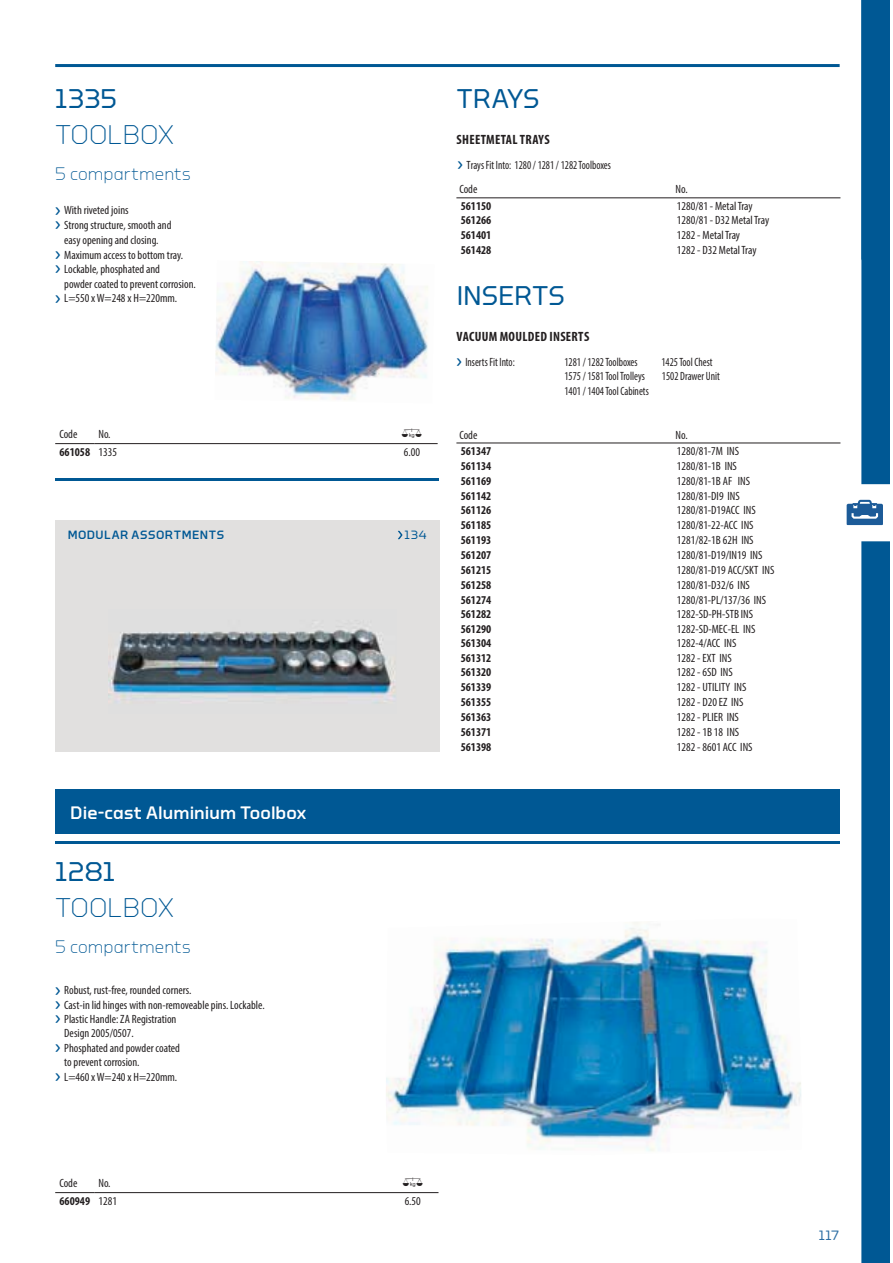
<style>
.page{position:relative;width:893px;height:1263px;background:#fff}
.page>*{position:absolute;margin:0;border:0;box-sizing:border-box;transform-origin:0 0}
.t1{font:27px "GEDORE Type";letter-spacing:-.005em;color:#005894}
.t2{font:300 27px "GEDORE Type";letter-spacing:-.005em;color:#005894}
.t3{font:300 18px "GEDORE Type";letter-spacing:.005em;color:#005894}
.t4{font:500 18px "GEDORE Type";letter-spacing:.01em;color:#fff}
.t5{font:700 condensed 13.5px "Myriad Pro";letter-spacing:.02em;color:#231f20}
.t6{font:13.5px "GEDORE Type";color:#2b6da3}
.t7{font:condensed 12px "Myriad Pro";color:#231f20}
.t8{font:700 condensed 12px "Myriad Pro";color:#231f20}
.t9{font:condensed 12px "Myriad Pro";color:#231f20;scale:.9 1}
.t10{font:500 12px "GEDORE Type";letter-spacing:.045em;color:#005894}
.t11{font:12px "GEDORE Type";color:#005894}
.t12{font:12px "Gedore";color:#231f20}
.s1{font-family:"GEDORE Type";font-stretch:normal;font-size:16.8px;color:#005894}
.s2{font-weight:400}
</style>
<div class="page">
<img style="left:215px;top:261px;width:213px;height:139px">
<img style="left:386px;top:922px;width:415px;height:229px">
<hr style="left:55px;top:1192px;width:39px;height:1px;background:#231f20">
<hr style="left:94px;top:1192px;width:344px;height:1px;background:#231f20">
<svg style="left:839px;top:0;width:50px;height:1263px"></svg>
<hr style="left:55px;top:443px;width:39px;height:1px;background:#231f20">
<hr style="left:94px;top:443px;width:344px;height:1px;background:#231f20">
<hr style="left:55px;top:478px;width:383px;height:3px;background:#005894">
<hr style="left:456px;top:443px;width:384px;height:1px;background:#231f20">
<hr style="left:456px;top:197px;width:384px;height:1px;background:#231f20">
<div style="left:55px;top:521px;width:384px;height:231px;background:#e1e0df"></div>
<svg style="left:398px;top:531px;width:4px;height:8px"></svg>
<hr style="left:55px;top:841px;width:784px;height:3px;background:#005894">
<hr style="left:55px;top:64px;width:784px;height:3px;background:#005894">
<div style="left:55px;top:789px;width:784px;height:45px;background:#005894"></div>
<img style="left:109px;top:628px;width:287px;height:76px">
<h1 class="t1" style="left:55px;top:89px;width:63px">1335</h1>
<h1 class="t2" style="left:55px;top:119px;width:120px">TOOLBOX</h1>
<h2 class="t3" style="left:55px;top:163px;width:137px">5 compartments</h2>
<p class="t7" style="left:55px;top:206px;width:75px"><span class="s1">›</span> With riveted joins</p>
<p class="t7" style="left:55px;top:220px;width:118px"><span class="s1">›</span> Strong structure, smooth and</p>
<p class="t7" style="left:64px;top:235px;width:96px">easy opening and closing.</p>
<p class="t7" style="left:55px;top:250px;width:129px"><span class="s1">›</span> Maximum access to bottom tray.</p>
<p class="t7" style="left:55px;top:264px;width:106px"><span class="s1">›</span> Lockable, phosphated and</p>
<p class="t7" style="left:64px;top:279px;width:133px">powder coated to prevent corrosion.</p>
<p class="t7" style="left:55px;top:294px;width:123px"><span class="s1">›</span> L=550 x W=248 x H=220mm.</p>
<p class="t7" style="left:59px;top:429px;width:19px">Code</p>
<p class="t7" style="left:98px;top:429px;width:14px">No.</p>
<p class="t12" style="left:401px;top:427px;width:22px">0</p>
<p class="t8" style="left:59px;top:448px;width:59px">661058 <span class="s2">1335</span></p>
<p class="t7" style="left:404px;top:447px;width:18px">6.00</p>
<p class="t10" style="left:68px;top:531px;width:158px">MODULAR ASSORTMENTS</p>
<p class="t11" style="left:405px;top:531px;width:24px">134</p>
<h2 class="t4" style="left:70px;top:806px;width:238px">Die-cast Aluminium Toolbox</h2>
<h1 class="t1" style="left:55px;top:862px;width:62px">1281</h1>
<h1 class="t2" style="left:55px;top:892px;width:120px">TOOLBOX</h1>
<h2 class="t3" style="left:55px;top:937px;width:137px">5 compartments</h2>
<p class="t7" style="left:55px;top:986px;width:138px"><span class="s1">›</span> Robust, rust-free, rounded corners.</p>
<p class="t7" style="left:55px;top:1000px;width:211px"><span class="s1">›</span> Cast-in lid hinges with non-removeable pins. Lockable.</p>
<p class="t7" style="left:55px;top:1014px;width:123px"><span class="s1">›</span> Plastic Handle: ZA Registration</p>
<p class="t7" style="left:64px;top:1029px;width:71px">Design 2005/0507.</p>
<p class="t7" style="left:55px;top:1043px;width:126px"><span class="s1">›</span> Phosphated and powder coated</p>
<p class="t7" style="left:64px;top:1058px;width:77px">to prevent corrosion.</p>
<p class="t7" style="left:55px;top:1072px;width:123px"><span class="s1">›</span> L=460 x W=240 x H=220mm.</p>
<h1 class="t1" style="left:456px;top:89px;width:85px">TRAYS</h1>
<p class="t5" style="left:456px;top:134px;width:95px">SHEETMETAL TRAYS</p>
<p class="t7" style="left:458px;top:161px;width:155px"><span class="s1">›</span> Trays Fit Into: 1280 / 1281 / 1282 Toolboxes</p>
<p class="t7" style="left:459px;top:185px;width:19px">Code</p>
<p class="t7" style="left:676px;top:185px;width:14px">No.</p>
<p class="t8" style="left:461px;top:202px;width:32px">561150</p>
<p class="t7" style="left:677px;top:201px;width:77px">1280/81 - Metal Tray</p>
<p class="t8" style="left:461px;top:216px;width:32px">561266</p>
<p class="t7" style="left:677px;top:216px;width:94px">1280/81 - D32 Metal Tray</p>
<p class="t8" style="left:461px;top:231px;width:32px">561401</p>
<p class="t7" style="left:677px;top:230px;width:65px">1282 - Metal Tray</p>
<p class="t8" style="left:461px;top:246px;width:32px">561428</p>
<p class="t7" style="left:677px;top:245px;width:81px">1282 - D32 Metal Tray</p>
<h1 class="t1" style="left:456px;top:287px;width:110px">INSERTS</h1>
<p class="t5" style="left:456px;top:332px;width:134px">VACUUM MOULDED INSERTS</p>
<p class="t9" style="left:456px;top:357px;width:66px"><span class="s1">›</span> Inserts Fit Into:</p>
<p class="t9" style="left:564px;top:357px;width:83px">1281 / 1282 Toolboxes</p>
<p class="t9" style="left:661px;top:357px;width:59px">1425 Tool Chest</p>
<p class="t9" style="left:564px;top:372px;width:91px">1575 / 1581 Tool Trolleys</p>
<p class="t9" style="left:662px;top:372px;width:66px">1502 Drawer Unit</p>
<p class="t9" style="left:564px;top:386px;width:95px">1401 / 1404 Tool Cabinets</p>
<p class="t7" style="left:459px;top:430px;width:19px">Code</p>
<p class="t7" style="left:676px;top:430px;width:14px">No.</p>
<p class="t8" style="left:461px;top:447px;width:32px">561347</p>
<p class="t7" style="left:677px;top:447px;width:64px">1280/81-7M INS</p>
<p class="t8" style="left:461px;top:462px;width:32px">561134</p>
<p class="t7" style="left:677px;top:461px;width:62px">1280/81-1B INS</p>
<p class="t8" style="left:461px;top:477px;width:32px">561169</p>
<p class="t7" style="left:677px;top:476px;width:75px">1280/81-1B AF INS</p>
<p class="t8" style="left:461px;top:491px;width:32px">561142</p>
<p class="t7" style="left:677px;top:491px;width:64px">1280/81-DI9 INS</p>
<p class="t8" style="left:461px;top:506px;width:32px">561126</p>
<p class="t7" style="left:677px;top:506px;width:80px">1280/81-D19ACC INS</p>
<p class="t8" style="left:461px;top:521px;width:32px">561185</p>
<p class="t7" style="left:677px;top:521px;width:78px">1280/81-22-ACC INS</p>
<p class="t8" style="left:461px;top:536px;width:32px">561193</p>
<p class="t7" style="left:677px;top:536px;width:78px">1281/82-1B 62H INS</p>
<p class="t8" style="left:461px;top:551px;width:32px">561207</p>
<p class="t7" style="left:677px;top:550px;width:87px">1280/81-D19/IN19 INS</p>
<p class="t8" style="left:461px;top:566px;width:32px">561215</p>
<p class="t7" style="left:677px;top:565px;width:99px">1280/81-D19 ACC/SKT INS</p>
<p class="t8" style="left:461px;top:581px;width:32px">561258</p>
<p class="t7" style="left:677px;top:580px;width:75px">1280/81-D32/6 INS</p>
<p class="t8" style="left:461px;top:596px;width:32px">561274</p>
<p class="t7" style="left:677px;top:595px;width:91px">1280/81-PL/137/36 INS</p>
<p class="t8" style="left:461px;top:610px;width:32px">561282</p>
<p class="t7" style="left:677px;top:610px;width:78px">1282-SD-PH-STB INS</p>
<p class="t8" style="left:461px;top:625px;width:32px">561290</p>
<p class="t7" style="left:677px;top:625px;width:80px">1282-SD-MEC-EL INS</p>
<p class="t8" style="left:461px;top:639px;width:32px">561304</p>
<p class="t7" style="left:677px;top:639px;width:61px">1282-4/ACC INS</p>
<p class="t8" style="left:461px;top:653px;width:32px">561312</p>
<p class="t7" style="left:677px;top:653px;width:56px">1282 - EXT INS</p>
<p class="t8" style="left:461px;top:668px;width:32px">561320</p>
<p class="t7" style="left:677px;top:668px;width:57px">1282 - 6SD INS</p>
<p class="t8" style="left:461px;top:683px;width:32px">561339</p>
<p class="t7" style="left:677px;top:683px;width:71px">1282 - UTILITY INS</p>
<p class="t8" style="left:461px;top:698px;width:32px">561355</p>
<p class="t7" style="left:677px;top:698px;width:68px">1282 - D20 EZ INS</p>
<p class="t8" style="left:461px;top:713px;width:32px">561363</p>
<p class="t7" style="left:677px;top:712px;width:64px">1282 - PLIER INS</p>
<p class="t8" style="left:461px;top:728px;width:32px">561371</p>
<p class="t7" style="left:677px;top:727px;width:64px">1282 - 1B 18 INS</p>
<p class="t8" style="left:461px;top:743px;width:32px">561398</p>
<p class="t7" style="left:677px;top:742px;width:77px">1282 - 8601 ACC INS</p>
<p class="t7" style="left:59px;top:1178px;width:19px">Code</p>
<p class="t7" style="left:98px;top:1178px;width:14px">No.</p>
<p class="t12" style="left:402px;top:1176px;width:22px">0</p>
<p class="t8" style="left:59px;top:1197px;width:59px">660949 <span class="s2">1281</span></p>
<p class="t7" style="left:405px;top:1196px;width:18px">6.50</p>
<p class="t6" style="left:819px;top:1230px;width:22px">117</p>
</div>
